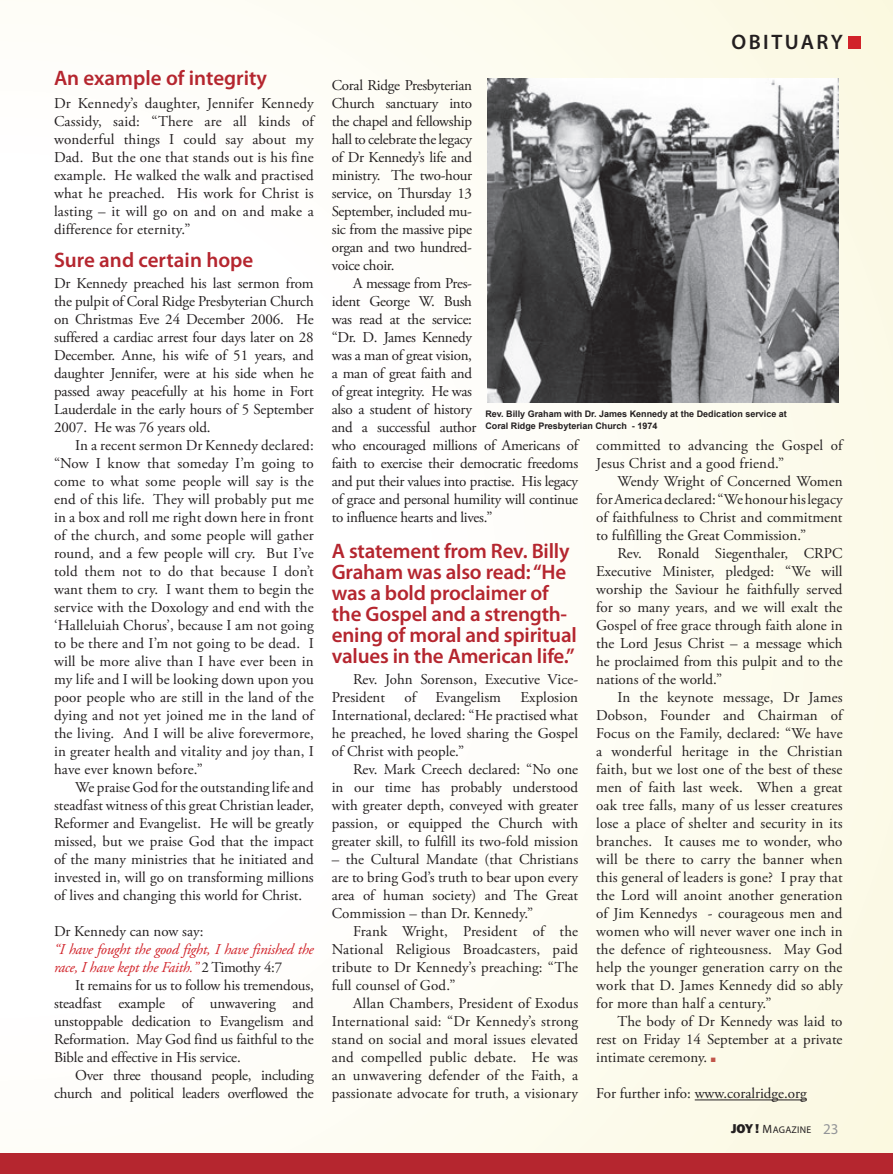
<style>
.page{position:relative;width:893px;height:1174px;background:#fff}
.page>*{position:absolute;margin:0;border:0;box-sizing:border-box;transform-origin:0 0}
.t1{font:600 21px/21px "Myriad Pro";letter-spacing:-.01em;color:#b5262f}
.t2{font:600 21px "Myriad Pro";letter-spacing:.12em;color:#231f20}
.t3{font:15px/18px "Adobe Garamond Pro";color:#231f20;text-align:justify}
.t4{font:15px/18px "Adobe Garamond Pro";letter-spacing:-.02em;color:#231f20;text-align:right}
.t5{font:italic 15px/18px "Adobe Garamond Pro";letter-spacing:-.02em;color:#d1232a}
.t6{font:9.75px "Myriad Pro";letter-spacing:.03em;color:#231f20}
.t7{font:700 9px/12px "Arial";color:#231f20}
.s1{font-style:normal;color:#231f20}
.s2{font-family:"Franklin Gothic";font-weight:800;font-size:13.2px}
.s3{font-size:12px}
.s4{font-size:15px;color:#939598}
</style>
<div class="page">
<div style="left:0;top:0;width:893px;height:1174px;background:linear-gradient(to right,#fff,#fcfae8)"></div>
<div style="left:0;top:1153px;width:893px;height:21px;background:#b5262f"></div>
<hr style="left:695px;top:1099px;width:112px;height:1px;background:#231f20">
<img style="left:488px;top:79px;width:351px;height:324px">
<div style="left:848px;top:36px;width:12px;height:12px;background:#d1232a"></div>
<svg style="left:711px;top:1058px;width:4px;height:4px"></svg>
<h1 class="t1" style="left:54px;top:67px;width:215px">An example of integrity</h1>
<p class="t3" style="left:54px;top:95px;width:261px">Dr Kennedy’s daughter, Jennifer Kennedy Cassidy, said: “There are all kinds of wonderful things I could say about my Dad. But the one that stands out is his fine example. He walked the walk and practised what he preached. His work for Christ is lasting – it will go on and on and make a difference for eternity.”</p>
<h1 class="t1" style="left:54px;top:249px;width:201px">Sure and certain hope</h1>
<p class="t3" style="left:54px;top:275px;width:261px">Dr Kennedy preached his last sermon from the pulpit of Coral Ridge Presbyterian Church on Christmas Eve 24 December 2006. He suffered a cardiac arrest four days later on 28<br>December. Anne, his wife of 51 years, and daughter Jennifer, were at his side when he passed away peacefully at his home in Fort Lauderdale in the early hours of 5 September 2007. He was 76 years old.</p>
<p class="t3" style="left:54px;top:437px;width:261px;text-indent:21px">In a recent sermon Dr Kennedy declared: “Now I know that someday I’m going to come to what some people will say is the end of this life. They will probably put me in a box and roll me right down here in front of the church, and some people will gather round, and a few people will cry. But I’ve told them not to do that because I don’t want them to cry. I want them to begin the service with the Doxology and end with the ‘Halleluiah Chorus’, because I am not going to be there and I’m not going to be dead. I will be more alive than I have ever been in my life and I will be looking down upon you poor people who are still in the land of the dying and not yet joined me in the land of the living. And I will be alive forevermore, in greater health and vitality and joy than, I have ever known before.”</p>
<p class="t3" style="left:54px;top:779px;width:261px;text-indent:21px">We praise God for the outstanding life and steadfast witness of this great Christian leader, Reformer and Evangelist. He will be greatly missed, but we praise God that the impact of the many ministries that he initiated and invested in, will go on transforming millions of lives and changing this world for Christ.</p>
<p class="t3" style="left:54px;top:923px;width:151px">Dr Kennedy can now say:</p>
<p class="t5" style="left:54px;top:941px;width:261px">“I have fought the good fight, I have finished the race, I have kept the Faith.” <span class="s1">2 Timothy 4:7</span></p>
<p class="t3" style="left:54px;top:977px;width:261px;text-indent:21px">It remains for us to follow his tremendous, steadfast example of unwavering and unstoppable dedication to Evangelism and Reformation. May God find us faithful to the Bible and effective in His service.</p>
<p class="t4" style="left:54px;top:1067px;width:261px">Over three thousand people, including church and political leaders overflowed the</p>
<h1 class="t2" style="left:731px;top:29px;width:113px">OBITUARY</h1>
<p class="t3" style="left:332px;top:77px;width:142px">Coral Ridge Presbyterian Church sanctuary into the chapel and fellowship hall to celebrate the legacy of Dr Kennedy’s life and ministry. The two-hour service, on Thursday 13<br>September, included mu&shy;sic from the massive pipe organ and two hundred&shy;voice choir.</p>
<p class="t4" style="left:332px;top:275px;width:248px;text-align:left;text-indent:21px">A message from Pres-<br>ident George W. Bush<br>was read at the service:<br>“Dr. D. James Kennedy<br>was a man of great vision,<br>a man of great faith and<br>of great integrity. He was<br>also a student of history<br>and a successful author<br>who encouraged millions of Americans of faith to exercise their democratic freedoms and put their values into practise. His legacy of grace and personal humility will continue to influence hearts and lives.”</p>
<h1 class="t1" style="left:332px;top:540px;width:247px">A statement from Rev. Billy<br>Graham was also read: “He was a bold proclaimer of the Gospel and a strength&shy;ening of moral and spiritual values in the American life.”</h1>
<p class="t3" style="left:332px;top:671px;width:248px;text-indent:21px">Rev. John Sorenson, Executive Vice-<br>President</p>
<p class="t7" style="left:485px;top:408px;width:303px">Rev. Billy Graham with Dr. James Kennedy at the Dedication service at<br>Coral Ridge Presbyterian Church - 1974</p>
<p class="t3" style="left:596px;top:437px;width:248px">committed to advancing the Gospel of<br>Jesus Christ and a good friend.”</p>
<p class="t3" style="left:596px;top:473px;width:248px;text-indent:21px">Wendy Wright of Concerned Women for America declared: “We honour his legacy of faithfulness to Christ and commitment to fulfilling the Great Commission.”</p>
<p class="t3" style="left:596px;top:545px;width:248px;text-indent:21px">Rev. Ronald Siegenthaler, CRPC Executive Minister, pledged: “We will worship the Saviour he faithfully served for so many years, and we will exalt the Gospel of free grace through faith alone in the Lord Jesus Christ – a message which he proclaimed from this pulpit and to the nations of the world.”</p>
<p class="t3" style="left:596px;top:689px;width:248px;text-indent:21px">In the keynote message, Dr James Dobson, Founder and Chairman of Focus on the Family, declared: “We have a wonderful heritage in the Christian faith, but we lost one of the best of these men of faith last week. When a great oak tree falls, many of us lesser creatures lose a place of shelter and security in its branches. It causes me to wonder, who will be there to carry the banner when this general of leaders is gone? I pray that the Lord will anoint another generation of Jim Kennedys - courageous men and women who will never waver one inch in the defence of righteousness. May God help the younger generation carry on the work that D. James Kennedy did so ably for more than half a century.”</p>
<p class="t3" style="left:596px;top:1013px;width:248px;text-indent:21px">The body of Dr Kennedy was laid to rest on Friday 14 September at a private intimate ceremony.</p>
<p class="t3" style="left:596px;top:1085px;width:212px">For further info: www.coralridge.org</p>
<p class="t3" style="left:332px;top:689px;width:248px;text-indent:189px">Explosion International, declared: “He practised what he preached, he loved sharing the Gospel of Christ with people.”</p>
<p class="t3" style="left:332px;top:761px;width:248px;text-indent:21px">Rev. Mark Creech declared: “No one in our time has probably understood with greater depth, conveyed with greater passion, or equipped the Church with greater skill, to fulfill its two-fold mission</p>
<p class="t3" style="left:332px;top:851px;width:248px">– the Cultural Mandate (that Christians are to bring God’s truth to bear upon every area of human society) and The Great Commission – than Dr. Kennedy.”</p>
<p class="t3" style="left:332px;top:923px;width:248px;text-indent:21px">Frank Wright, President of the National Religious Broadcasters, paid tribute to Dr Kennedy’s preaching: “The full counsel of God.”</p>
<p class="t3" style="left:332px;top:995px;width:248px;text-indent:21px">Allan Chambers, President of Exodus International said: “Dr Kennedy’s strong stand on social and moral issues elevated and compelled public debate. He was an unwavering defender of the Faith, a passionate advocate for truth, a visionary</p>
<p class="t3" style="left:405px;top:689px;width:13px">of</p>
<p class="t3" style="left:436px;top:689px;width:67px">Evangelism</p>
<p class="t6" style="left:731px;top:1124px;width:109px"><span class="s2">JOY !</span> <span class="s3">M</span>AGAZINE <span class="s4">23</span></p>
</div>
